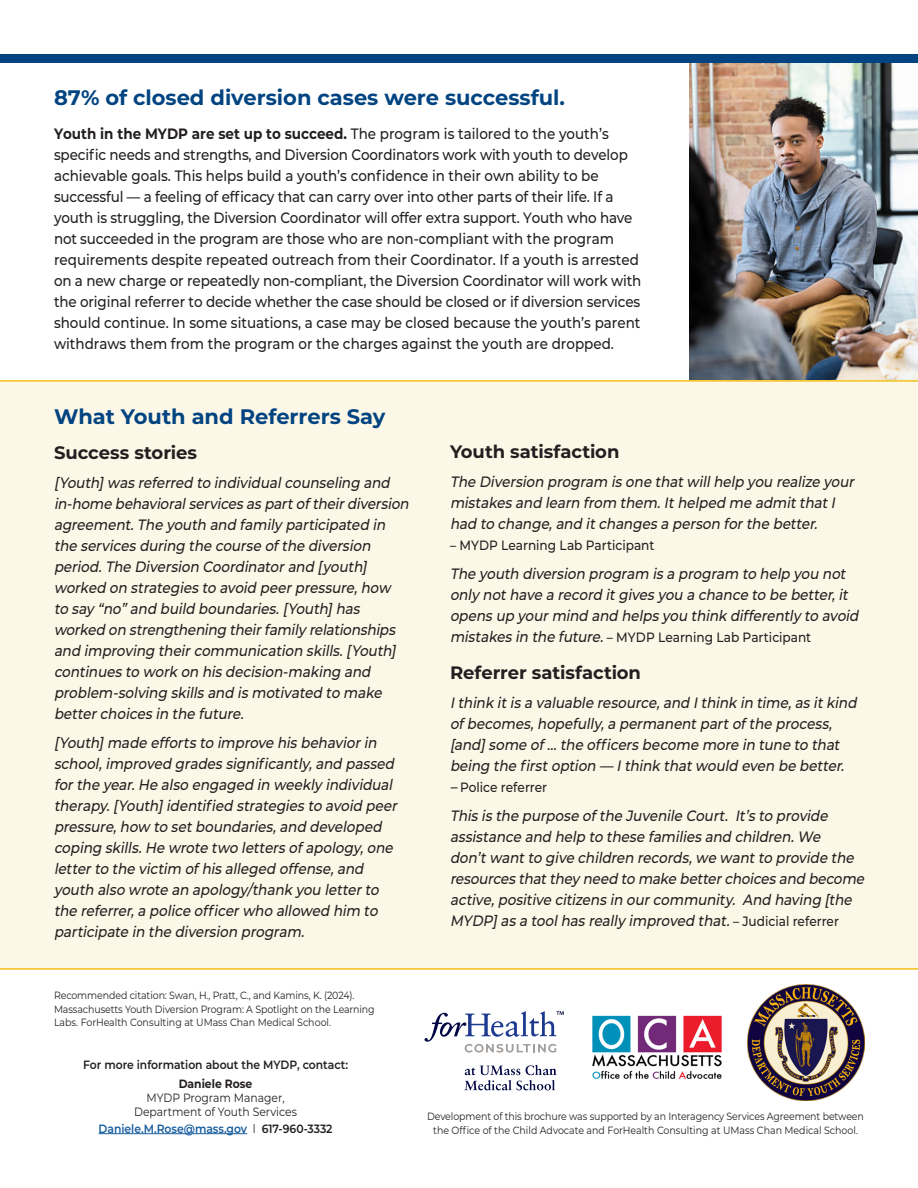
<style>
.page{position:relative;width:918px;height:1188px;background:#fff}
.page>*{position:absolute;margin:0;border:0;box-sizing:border-box;transform-origin:0 0}
.t1{font:700 21px "Montserrat";color:#014481}
.t2{font:700 18px "Montserrat";letter-spacing:-.005em;color:#231f20}
.t3{font:italic 500 15px/21px "Montserrat";letter-spacing:-.01em;color:#231f20;scale:.9 1}
.t4{font:500 15px/21px "Montserrat";letter-spacing:-.01em;color:#231f20;scale:.9 1}
.t5{font:500 13.5px "Montserrat";color:#231f20;scale:.9 1}
.P_-_Citiation{font:12px/13.5px "Montserrat";color:#231f20;text-align:center;scale:.9 1}
.P_-_Citiation-2{font:600 12px "Montserrat";color:#231f20;scale:.9 1}
.P_-_Citiation-3{font:600 12px "Montserrat";color:#175d9e;scale:.9 1}
.P_-_Citiation-4{font:700 12px "Montserrat";color:#231f20;scale:.9 1}
.P_-_Citiation-5{font:10.5px/13.5px "Montserrat";letter-spacing:-.01em;color:#231f20;text-align:center;scale:.9 1}
.s1{font-weight:700}
.s2{font-style:italic;font-size:15px}
.s3{font-style:normal;font-size:13.5px}
.s4{font-weight:400;color:#231f20}
.s5{color:#231f20}
</style>
<div class="page">
<img style="left:689px;top:62px;width:229px;height:318px">
<div style="left:0;top:380px;width:918px;height:590px;background:#fdf7e7"></div>
<div style="left:0;top:54px;width:918px;height:8px;background:#014481"></div>
<hr style="left:0;top:380px;width:918px;height:2px;background:#f3c21a">
<hr style="left:0;top:968px;width:918px;height:2px;background:#f3c21a">
<hr style="left:917px;top:54px;width:1px;height:160px;background:#014481">
<svg style="left:464px;top:1065px;width:92px;height:25px"></svg>
<svg style="left:425px;top:1011px;width:139px;height:42px"></svg>
<img style="left:748px;top:984px;width:116px;height:117px">
<img style="left:592px;top:1015px;width:130px;height:64px">
<hr style="left:99px;top:1133px;width:148px;height:1px;background:#175d9e">
<h2 class="t1" style="left:54px;top:82px;width:513px">87% of closed diversion cases were successful.</h2>
<p class="t4" style="left:54px;top:123px;width:654px"><span class="s1">Youth in the MYDP are set up to succeed.</span> The program is tailored to the youth’s specific needs and strengths, and Diversion Coordinators work with youth to develop achievable goals. This helps build a youth’s confidence in their own ability to be successful — a feeling of efficacy that can carry over into other parts of their life. If a youth is struggling, the Diversion Coordinator will offer extra support. Youth who have not succeeded in the program are those who are non-compliant with the program requirements despite repeated outreach from their Coordinator. If a youth is arrested on a new charge or repeatedly non-compliant, the Diversion Coordinator will work with the original referrer to decide whether the case should be closed or if diversion services should continue. In some situations, a case may be closed because the youth’s parent withdraws them from the program or the charges against the youth are dropped.</p>
<h2 class="t1" style="left:54px;top:402px;width:333px">What Youth and Referrers Say</h2>
<h3 class="t2" style="left:54px;top:440px;width:144px">Success stories</h3>
<p class="t3" style="left:54px;top:472px;width:399px">[Youth]was referred to individualcounseling and in-home behavioralservicesaspartoftheirdiversion agreement.The youth and family participated in the services during the course ofthe diversion period.The Diversion Coordinatorand [youth] worked on strategies to avoid peerpressure,how to say “no”and build boundaries.[Youth]has worked on strengthening theirfamily relationships and improving theircommunication skills.[Youth] continues to work on his decision-making and problem-solving skills and is motivated to make betterchoices in the future.</p>
<p class="t3" style="left:54px;top:732px;width:387px">[Youth]made efforts to improve his behaviorin school,improved grades significantly,and passed forthe year.He also engaged in weekly individual therapy.[Youth]identified strategies to avoid peer pressure,how to setboundaries,and developed coping skills.He wrote two letters ofapology,one letterto the victim ofhis alleged offense,and youth also wrote an apology/thank you letterto the referrer,a police officerwho allowed him to participate in the diversion program.</p>
<h3 class="t2" style="left:450px;top:438px;width:171px">Youth satisfaction</h3>
<p class="t3" style="left:450px;top:470px;width:454px">The Diversion program is one thatwillhelp you realize your mistakes and learn from them.Ithelped me admitthatI had to change,and itchanges a person forthe better.</p>
<p class="t5" style="left:450px;top:536px;width:229px">– MYDP Learning Lab Participant</p>
<p class="t3" style="left:450px;top:562px;width:459px">The youth diversion program is a program to help you not only nothave a record itgives you a chance to be better,it opens up yourmind and helps you think differently to avoid</p>
<p class="t5" style="left:450px;top:628px;width:403px"><span class="s2">mistakes in the future.</span>– MYDP Learning Lab Participant</p>
<h3 class="t2" style="left:450px;top:660px;width:193px">Referrer satisfaction</h3>
<p class="t3" style="left:450px;top:692px;width:457px">Ithink itis a valuable resource,and Ithink in time,as itkind ofbecomes,hopefully,a permanentpartofthe process, [and]some of… the officers become more in tune to that being the firstoption — Ithink thatwould even be better.</p>
<p class="t5" style="left:450px;top:778px;width:110px"><span class="s2">–</span> Police referrer</p>
<p class="t3" style="left:450px;top:805px;width:466px">This is the purpose ofthe Juvenile Court. It’s to provide assistance and help to these families and children.We don’twantto give children records,we wantto provide the resourcesthatthey need to make betterchoicesand become active,positive citizens in ourcommunity. And having [the MYDP]as a toolhas really improved that.<span class="s3">– J u d i c i a l r e fe r r e r</span></p>
<p class="P_-_Citiation-5" style="left:54px;top:989px;width:358px;text-align:left">Recommended citation: Swan, H., Pratt, C., and Kamins, K. (2024).<br>Massachusetts Youth Diversion Program: A Spotlight on the Learning<br>Labs. ForHealth Consulting at UMass Chan Medical School.</p>
<p class="P_-_Citiation-2" style="left:83px;top:1056px;width:296px">For more information about the MYDP, contact:</p>
<p class="P_-_Citiation-4" style="left:179px;top:1075px;width:83px">Daniele Rose</p>
<p class="P_-_Citiation" style="left:134px;top:1091px;width:182px">MYDP Program Manager,<br>Department of Youth Services</p>
<p class="P_-_Citiation-3" style="left:99px;top:1120px;width:262px">Daniele.M.Rose@mass.gov <span class="s4">l</span> <span class="s5">617-960-3332</span></p>
<p class="P_-_Citiation-5" style="left:427px;top:1109px;width:487px">Development of this brochure was supported by an Interagency Services Agreement between the Office of the Child Advocate and ForHealth Consulting at UMass Chan Medical School.</p>
</div>
